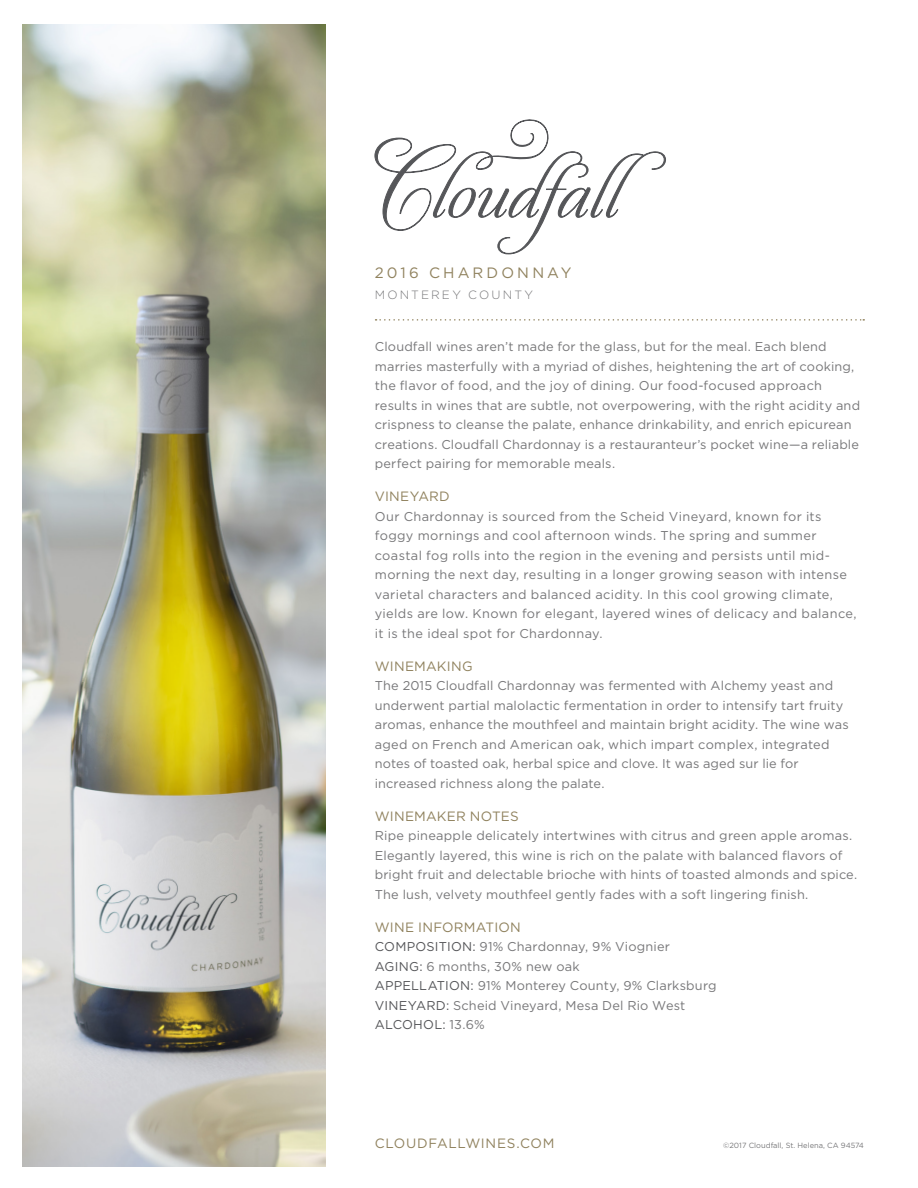
<style>
.page{position:relative;width:918px;height:1188px;background:#fff}
.page>*{position:absolute;margin:0;border:0;box-sizing:border-box;transform-origin:0 0}
.t1{font:15px "Gotham";letter-spacing:.205em;color:#90825e}
.t2{font:13.5px "Gotham";letter-spacing:.02em;color:#90825e}
.t3{font:13.5px "Gotham";letter-spacing:.055em;color:#90825e}
.t4{font:12.75px/19.5px "Gotham";letter-spacing:.015em;color:#777779}
.t5{font:300 12px "Gotham";letter-spacing:.18em;color:#777779}
.t6{font:7.5px "Gotham";color:#777779}
.s1{color:#555659}
</style>
<div class="page">
<svg style="left:376px;top:319px;width:488px;height:2px"></svg>
<svg style="left:375px;top:119px;width:291px;height:135px"></svg>
<img style="left:23px;top:24px;width:302px;height:1142px">
<p class="t1" style="left:375px;top:264px;width:198px">2016 CHARDONNAY</p>
<p class="t5" style="left:375px;top:289px;width:160px">MONTEREY COUNTY</p>
<p class="t4" style="left:375px;top:337px;width:487px">Cloudfall wines aren’t made for the glass, but for the meal. Each blend marries masterfully with a myriad of dishes, heightening the art of cooking, the flavor of food, and the joy of dining. Our food-focused approach results in wines that are subtle, not overpowering, with the right acidity and crispness to cleanse the palate, enhance drinkability, and enrich epicurean creations. Cloudfall Chardonnay is a restauranteur’s pocket wine—a reliable perfect pairing for memorable meals.</p>
<p class="t2" style="left:375px;top:489px;width:77px">VINEYARD</p>
<p class="t4" style="left:375px;top:506px;width:483px">Our Chardonnay is sourced from the Scheid Vineyard, known for its foggy mornings and cool afternoon winds. The spring and summer coastal fog rolls into the region in the evening and persists until mid&shy;morning the next day, resulting in a longer growing season with intense varietal characters and balanced acidity. In this cool growing climate, yields are low. Known for elegant, layered wines of delicacy and balance, it is the ideal spot for Chardonnay.</p>
<p class="t2" style="left:375px;top:658px;width:99px">WINEMAKING</p>
<p class="t4" style="left:375px;top:676px;width:475px">The 2015 Cloudfall Chardonnay was fermented with Alchemy yeast and underwent partial malolactic fermentation in order to intensify tart fruity aromas, enhance the mouthfeel and maintain bright acidity. The wine was aged on French and American oak, which impart complex, integrated notes of toasted oak, herbal spice and clove. It was aged sur lie for increased richness along the palate.</p>
<p class="t2" style="left:375px;top:808px;width:145px">WINEMAKER NOTES</p>
<p class="t4" style="left:375px;top:826px;width:484px">Ripe pineapple delicately intertwines with citrus and green apple aromas.<br>Elegantly layered, this wine is rich on the palate with balanced flavors of bright fruit and delectable brioche with hints of toasted almonds and spice.<br>The lush, velvety mouthfeel gently fades with a soft lingering finish.</p>
<p class="t2" style="left:375px;top:919px;width:148px">WINE INFORMATION</p>
<p class="t4" style="left:375px;top:937px;width:297px"><span class="s1">COMPOSITION:</span> 91% Chardonnay, 9% Viognier</p>
<p class="t4" style="left:375px;top:956px;width:343px"><span class="s1">AGING:</span> 6 months, 30% new oak<br><span class="s1">APPELLATION:</span> 91% Monterey County, 9% Clarksburg <span class="s1">VINEYARD:</span> Scheid Vineyard, Mesa Del Rio West <span class="s1">ALCOHOL:</span> 13.6%</p>
<p class="t3" style="left:375px;top:1135px;width:181px">CLOUDFALLWINES.COM</p>
<p class="t6" style="left:723px;top:1141px;width:142px">©2017 Cloudfall, St. Helena, CA 94574</p>
</div>
